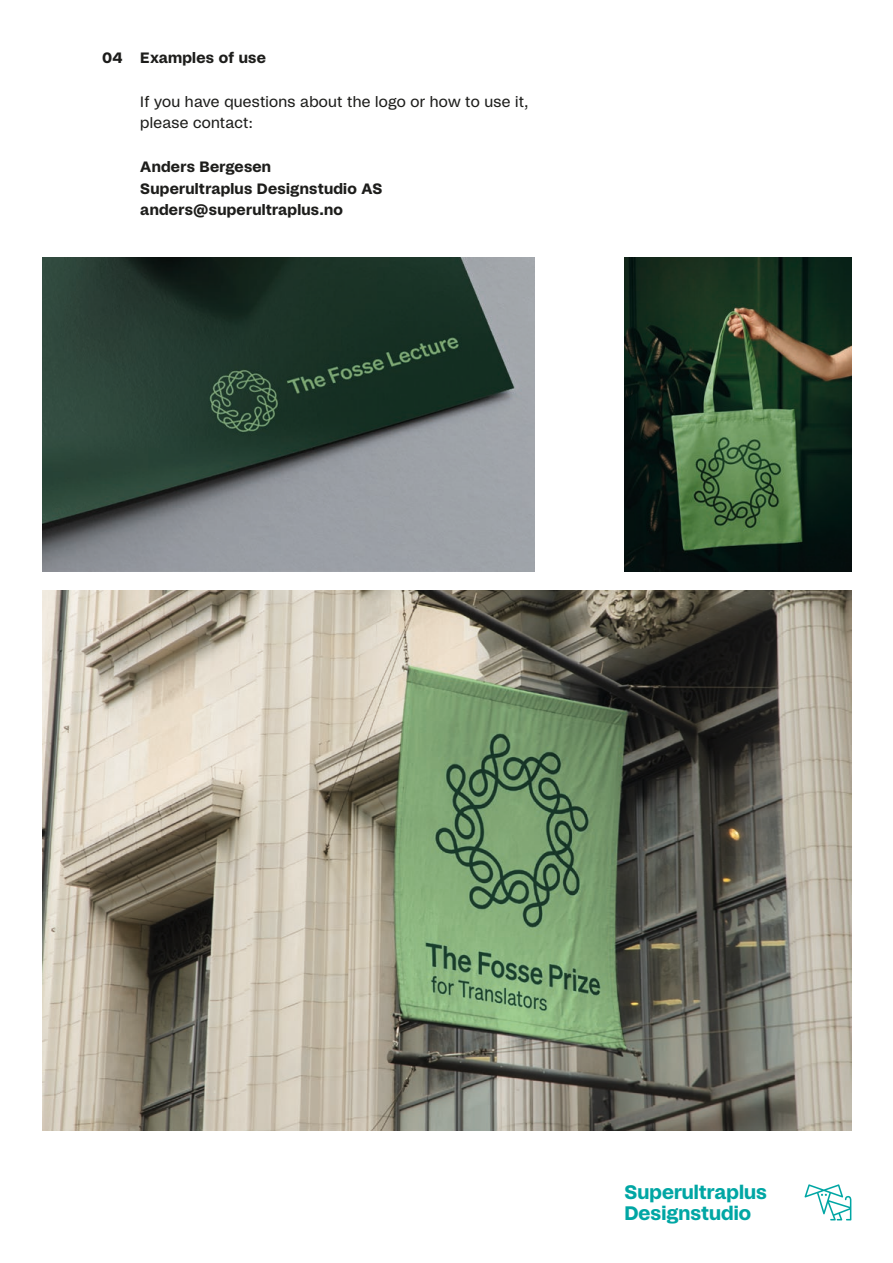
<style>
.page{position:relative;width:893px;height:1263px;background:#fff}
.page>*{position:absolute;margin:0;border:0;box-sizing:border-box;transform-origin:0 0}
.t1{font:700 19.5px/21.6px "Studio 6";color:#00a6a4}
.t2{font:700 15px/21.8px "Studio 6";letter-spacing:.015em;color:#1d1d1b}
.t3{font:15px/21.8px "Studio 6";letter-spacing:.015em;color:#1d1d1b}
</style>
<div class="page">
<img style="left:624px;top:257px;width:227px;height:314px">
<img style="left:43px;top:591px;width:808px;height:539px">
<img style="left:43px;top:257px;width:491px;height:314px">
<svg style="left:804px;top:1184px;width:47px;height:36px"></svg>
<p class="t2" style="left:102px;top:48px;width:165px">04 Examples of use</p>
<p class="t3" style="left:140px;top:92px;width:390px">If you have questions about the logo or how to use it, please contact:</p>
<p class="t2" style="left:140px;top:157px;width:244px">Anders Bergesen<br>Superultraplus Designstudio AS anders@superultraplus.no</p>
<h1 class="t1" style="left:624px;top:1182px;width:144px">Superultraplus<br>Designstudio</h1>
</div>
